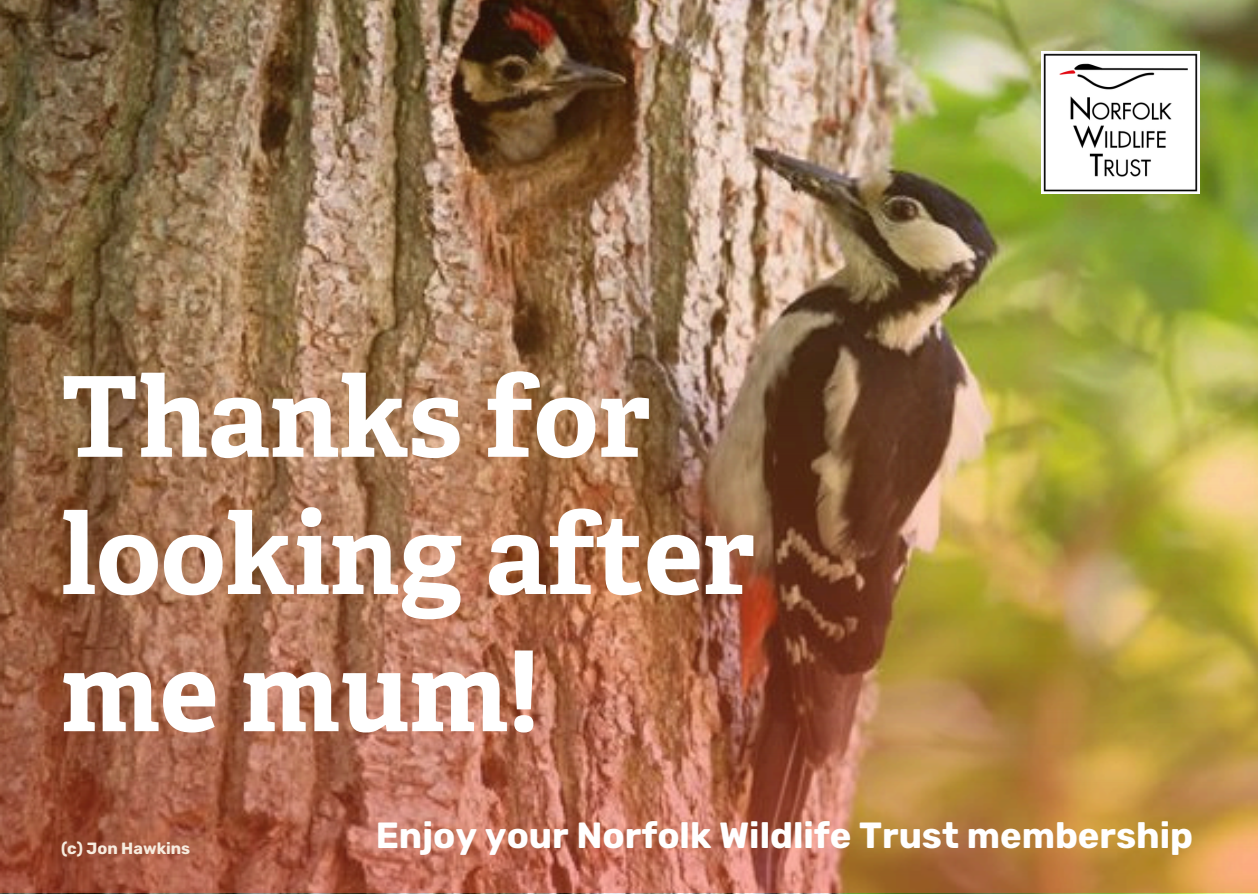
<style>
.page{position:relative;width:1258px;height:894px;background:#fff}
.page>*{position:absolute;margin:0;border:0;box-sizing:border-box;transform-origin:0 0}
.t1{font:700 111.3px/137.1px "Adelle";color:#fff}
.t2{font:700 36.3px "Rubik";color:#fff}
.t3{font:700 16.2px "Rubik";color:#f7ecdf}
</style>
<div class="page">
<img style="left:0;top:0;width:1258px;height:892px">
<img style="left:1041px;top:52px;width:158px;height:142px">
<p class="t1" style="left:61px;top:359px;width:696px">Thanks for looking after me mum!</p>
<p class="t3" style="left:61px;top:838px;width:131px">(c) Jon Hawkins</p>
<p class="t2" style="left:376px;top:813px;width:819px">Enjoy your Norfolk Wildlife Trust membership</p>
</div>
